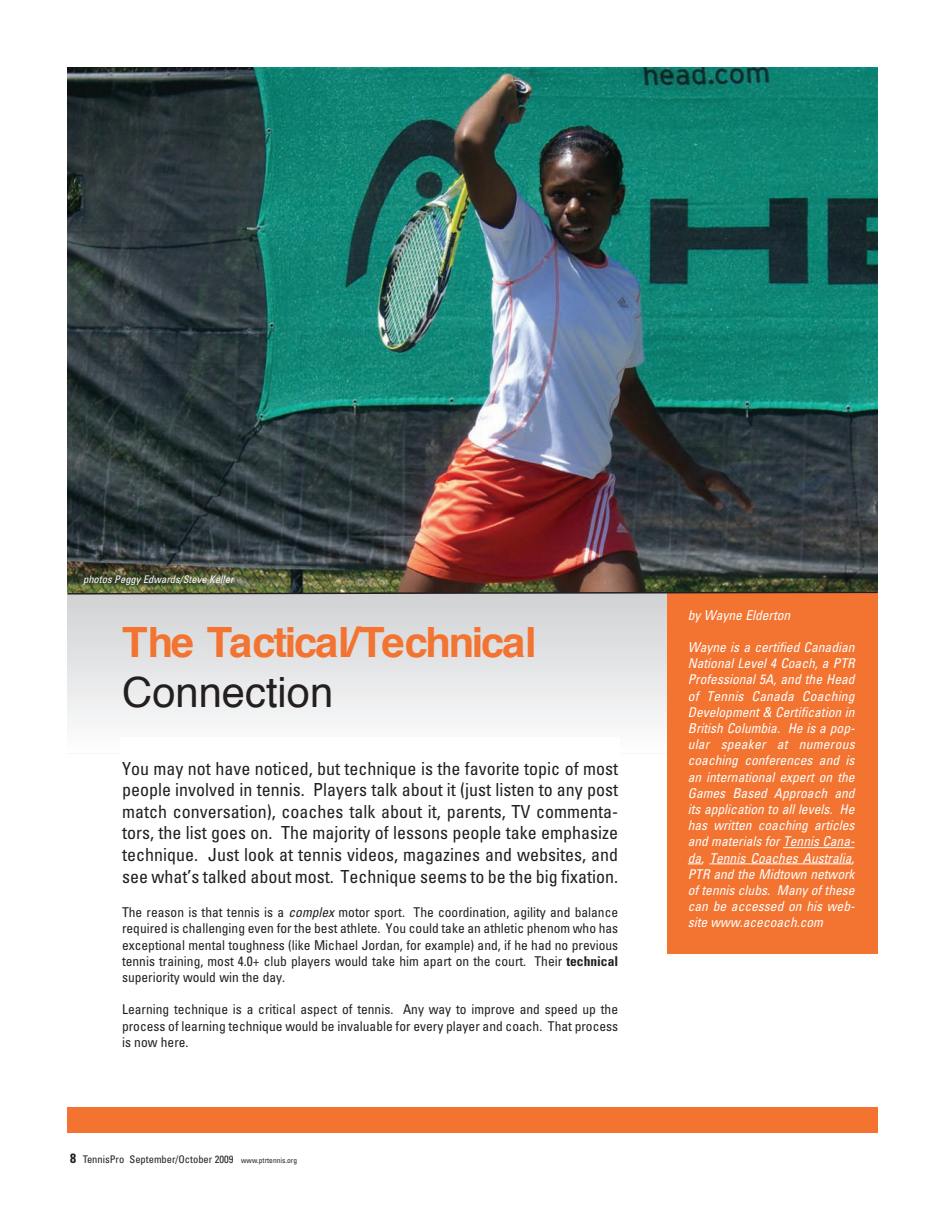
<style>
.page{position:relative;width:945px;height:1215px;background:#fff}
.page>*{position:absolute;margin:0;border:0;box-sizing:border-box;transform-origin:0 0}
.t1{font:700 41.7px "Helvetica";letter-spacing:-.055em;color:#f37331}
.t2{font:41.7px "Helvetica";color:#231f20}
.t3{font:condensed 18px/21.6px "Univers LT Std";color:#231f20;text-align:justify}
.t4{font:condensed 13.5px/16.2px "Univers LT Std";color:#231f20;text-align:justify}
.t5{font:italic condensed 13.5px/16.2px "Univers LT Std";color:#fff;text-align:justify}
.t6{font:condensed 10.5px "Univers LT Std";color:#231f20}
.t7{font:italic condensed 10.5px "Univers LT Std";color:#fff}
.s1{font-style:italic}
.s2{font-weight:700}
.s3{font-weight:700;font-size:13.5px}
.s4{font-size:7.5px}
</style>
<div class="page">
<img style="left:68px;top:68px;width:810px;height:523px">
<div style="left:68px;top:1107px;width:810px;height:26px;background:#f37331"></div>
<div style="left:667px;top:593px;width:211px;height:360px;background:#f37331"></div>
<hr style="left:783px;top:847px;width:67px;height:1px;background:#fff">
<svg style="left:688px;top:864px;width:13px;height:1px"></svg>
<hr style="left:709px;top:864px;width:143px;height:1px;background:#fff">
<svg style="left:67px;top:591px;width:811px;height:4px;background:#6d5e4a"></svg>
<p class="t7" style="left:83px;top:575px;width:152px">photos Peggy Edwards/Steve Keller</p>
<h1 class="t1" style="left:122px;top:625px;width:416px">The Tactical/Technical</h1>
<h1 class="t2" style="left:122px;top:675px;width:212px">Connection</h1>
<p class="t3" style="left:122px;top:759px;width:498px">You may not have noticed, but technique is the favorite topic of most people involved in tennis. Players talk about it (just listen to any post match conversation), coaches talk about it, parents, TV commenta&shy;tors, the list goes on. The majority of lessons people take emphasize technique. Just look at tennis videos, magazines and websites, and see what’s talked about most. Technique seems to be the big fixation.</p>
<p class="t4" style="left:122px;top:905px;width:498px">The reason is that tennis is a <span class="s1">complex</span> motor sport. The coordination, agility and balance required is challenging even for the best athlete. You could take an athletic phenom who has exceptional mental toughness (like Michael Jordan, for example) and, if he had no previous tennis training, most 4.0+ club players would take him apart on the court. Their <span class="s2">technical </span>superiority would win the day.</p>
<p class="t4" style="left:122px;top:1003px;width:498px">Learning technique is a critical aspect of tennis. Any way to improve and speed up the process of learning technique would be invaluable for every player and coach. That process is now here.</p>
<p class="t6" style="left:70px;top:1156px;width:229px"><span class="s3">8</span> TennisPro September/October 2009 <span class="s4">www.ptrtennis.org</span></p>
<p class="t5" style="left:688px;top:608px;width:104px">by Wayne Elderton</p>
<p class="t5" style="left:688px;top:640px;width:168px">Wayne is a certified Canadian National Level 4 Coach, a PTR Professional 5A, and the Head of Tennis Canada Coaching Development &amp; Certification in British Columbia. He is a pop&shy;ular speaker at numerous coaching conferences and is an international expert on the Games Based Approach and its application to all levels. He has written coaching articles and materials for Tennis Cana&shy;da, Tennis Coaches Australia, PTR and the Midtown network of tennis clubs. Many of these can be accessed on his web&shy;site www.acecoach.com</p>
</div>
